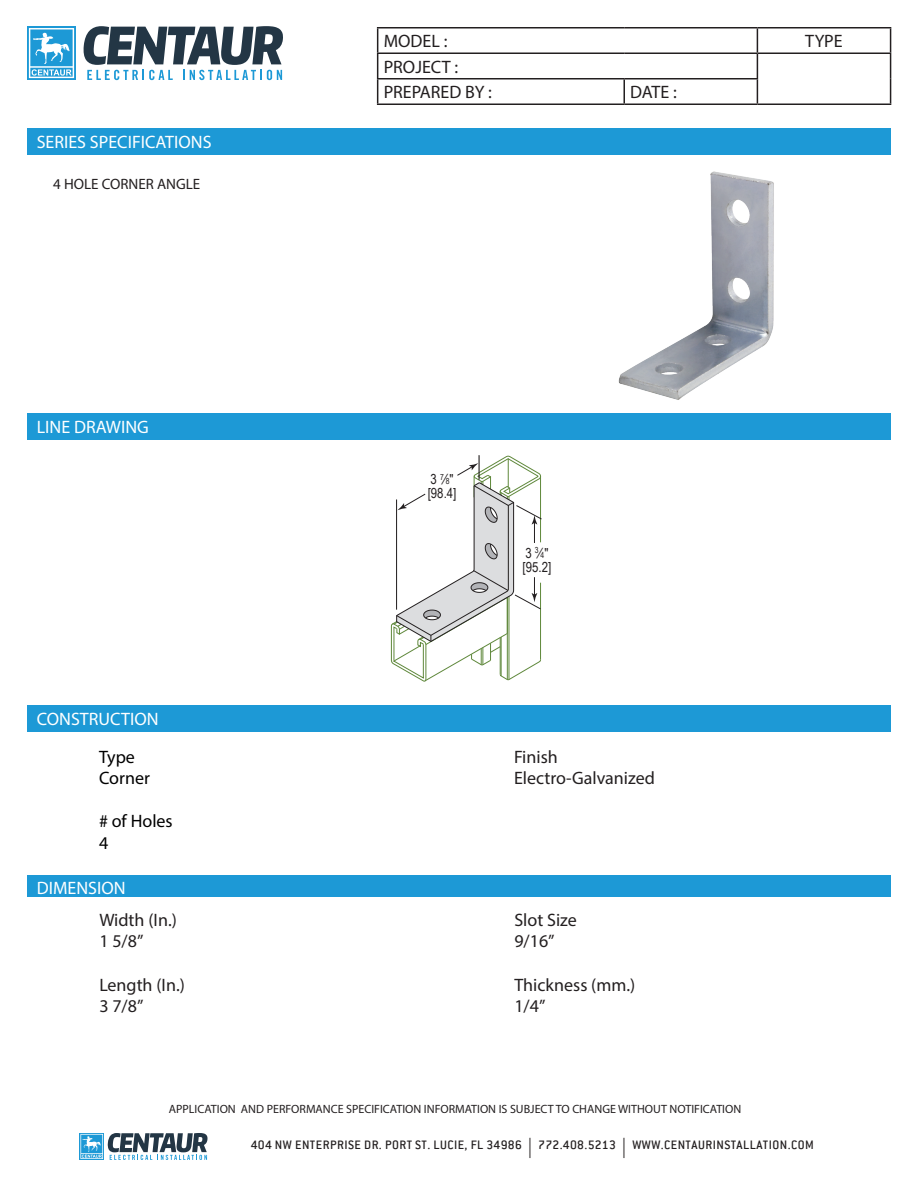
<style>
.page{position:relative;width:918px;height:1188px;background:#fff}
.page>*{position:absolute;margin:0;border:0;box-sizing:border-box;transform-origin:0 0}
.t1{font:18px/21.6px "Myriad Pro";color:#231f20}
.t2{font:18px "Myriad Pro";color:#fff}
.t3{font:18px/21.6px "Myriad Pro";color:#000}
.t4{font:15px "Myriad Pro";color:#231f20}
.t5{font:13.95px/14px "Arial Narrow";color:#231f20}
.t6{font:500 13.5px "Conduit ITC";letter-spacing:.035em;color:#231f20}
.t7{font:12px "Myriad Pro";color:#231f20}
.s1{font-size:8.4px}
.s2{font-family:"Myriad Pro";font-weight:400;font-size:20.25px}
</style>
<div class="page">
<svg style="left:80px;top:1133px;width:128px;height:27px"></svg>
<hr style="left:377px;top:27px;width:247px;height:1px;background:#231f20">
<hr style="left:624px;top:27px;width:133px;height:1px;background:#231f20">
<hr style="left:757px;top:27px;width:134px;height:1px;background:#231f20">
<hr style="left:377px;top:52px;width:247px;height:2px;background:#231f20">
<hr style="left:624px;top:52px;width:133px;height:2px;background:#231f20">
<hr style="left:757px;top:52px;width:134px;height:2px;background:#231f20">
<hr style="left:377px;top:78px;width:247px;height:2px;background:#231f20">
<svg style="left:377px;top:28px;width:1px;height:76px"></svg>
<hr style="left:624px;top:78px;width:134px;height:2px;background:#231f20">
<hr style="left:623px;top:80px;width:2px;height:24px;background:#231f20">
<svg style="left:757px;top:28px;width:1px;height:76px"></svg>
<svg style="left:890px;top:28px;width:1px;height:76px"></svg>
<hr style="left:377px;top:104px;width:247px;height:1px;background:#231f20">
<hr style="left:624px;top:104px;width:133px;height:1px;background:#231f20">
<hr style="left:757px;top:104px;width:134px;height:1px;background:#231f20">
<div style="left:27px;top:129px;width:864px;height:26px;background:#1d99d6"></div>
<div style="left:27px;top:414px;width:864px;height:26px;background:#1d99d6"></div>
<div style="left:27px;top:705px;width:864px;height:27px;background:#1d99d6"></div>
<div style="left:27px;top:26px;width:49px;height:54px;background:linear-gradient(to right,#32a2d9,#32a2d9)"></div>
<svg style="left:29px;top:28px;width:45px;height:50px"></svg>
<svg style="left:83px;top:26px;width:200px;height:54px"></svg>
<img style="left:618px;top:171px;width:156px;height:229px">
<svg style="left:390px;top:455px;width:152px;height:227px"></svg>
<div style="left:27px;top:875px;width:864px;height:22px;background:#1d99d6"></div>
<p class="t2" style="left:37px;top:131px;width:176px">SERIES SPECIFICATIONS</p>
<p class="t4" style="left:53px;top:175px;width:149px">4 HOLE CORNER ANGLE</p>
<p class="t2" style="left:37px;top:416px;width:114px">LINE DRAWING</p>
<p class="t2" style="left:37px;top:708px;width:123px">CONSTRUCTION</p>
<p class="t3" style="left:99px;top:746px;width:52px">Type<br>Corner</p>
<p class="t3" style="left:99px;top:810px;width:75px"># of Holes<br>4</p>
<p class="t2" style="left:37px;top:877px;width:90px">DIMENSION</p>
<p class="t1" style="left:99px;top:909px;width:79px">Width (In.)<br>1 5/8”</p>
<p class="t1" style="left:99px;top:973px;width:87px">Length (In.)<br>3 7/8”</p>
<p class="t1" style="left:384px;top:30px;width:65px">MODEL :</p>
<p class="t1" style="left:805px;top:30px;width:39px">TYPE</p>
<p class="t1" style="left:384px;top:54px;width:110px;line-height:25.5px">PROJECT :<br>PREPARED BY :</p>
<p class="t1" style="left:630px;top:81px;width:48px">DATE :</p>
<p class="t5" style="left:428px;top:472px;width:30px">3 <sup>7</sup>⁄<span class="s1">8</span>" [98.4]</p>
<p class="t5" style="left:523px;top:546px;width:30px">3 <sup>3</sup>⁄<span class="s1">4</span>" [95.2]</p>
<p class="t1" style="left:514px;top:746px;width:142px">Finish<br>Electro-Galvanized</p>
<p class="t1" style="left:514px;top:909px;width:64px">Slot Size<br>9/16”</p>
<p class="t1" style="left:514px;top:973px;width:122px">Thickness (mm.)<br>1/4”</p>
<p class="t7" style="left:169px;top:1101px;width:574px">APPLICATION AND PERFORMANCE SPECIFICATION INFORMATION IS SUBJECT TO CHANGE WITHOUT NOTIFICATION</p>
<p class="t6" style="left:251px;top:1137px;width:565px">404 NW ENTERPRISE DR. PORT ST. LUCIE, FL 34986 <span class="s2">|</span> 772.408.5213 <span class="s2">|</span> WWW.CENTAURINSTALLATION.COM</p>
</div>
